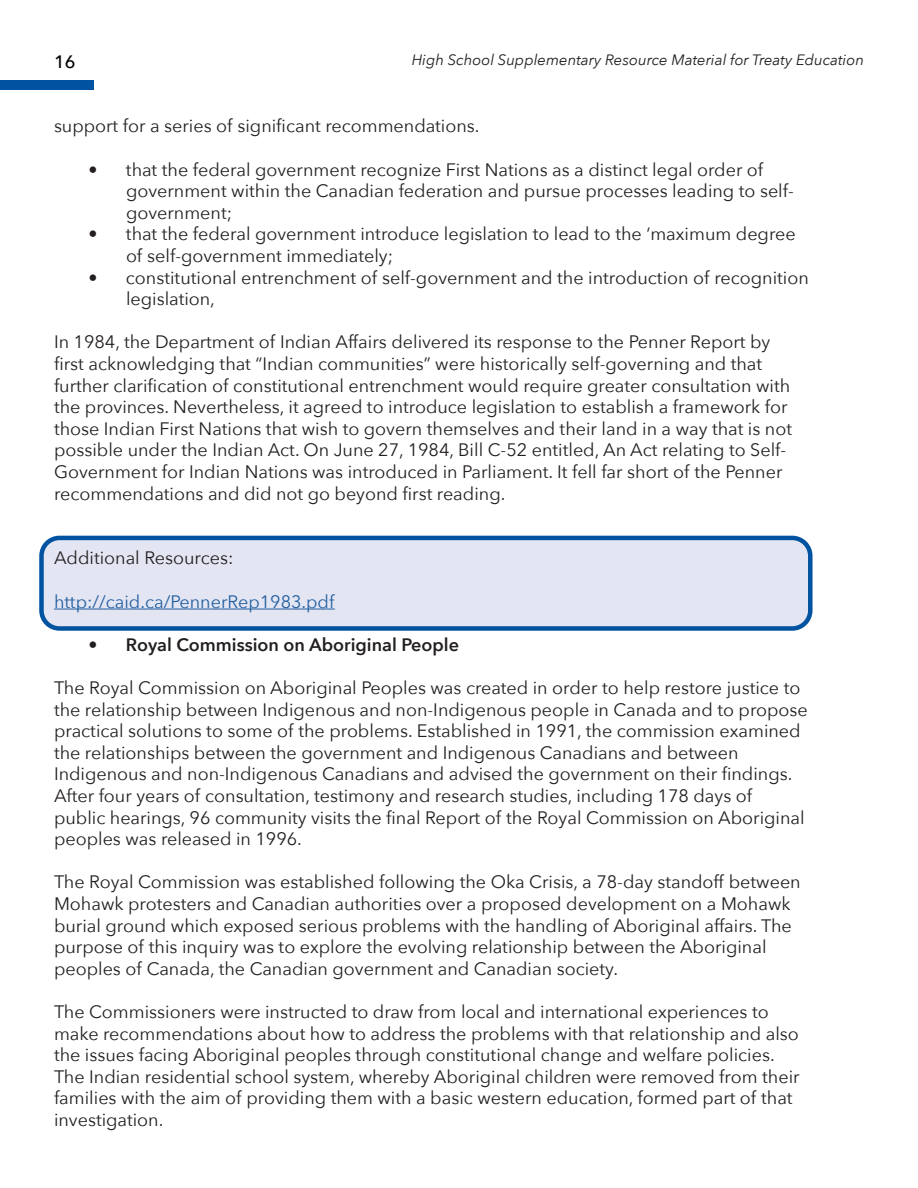
<style>
.page{position:relative;width:918px;height:1188px;background:#fff}
.page>*{position:absolute;margin:0;border:0;box-sizing:border-box;transform-origin:0 0}
.t1{font:18px/21.6px "Avenir Next";color:#231f20}
.t2{font:600 18px "Avenir Next";color:#231f20}
.t3{font:18px "Avenir Next";color:#215e9f}
.t4{font:500 18px "Avenir Next";color:#020304}
.t5{font:italic 15px "Avenir Next";color:#231f20}
</style>
<div class="page">
<div style="left:0;top:81px;width:94px;height:9px;background:#0053a0"></div>
<div style="left:41px;top:538px;width:769px;height:90px;background:#e3e5f3;border-radius:18px"></div>
<div style="left:39px;top:536px;width:774px;height:95px;border:4px solid #0053a0;border-radius:18px"></div>
<hr style="left:54px;top:609px;width:281px;height:1px;background:#215e9f">
<p class="t4" style="left:54px;top:51px;width:23px">16</p>
<p class="t5" style="left:412px;top:47px;width:454px">High School Supplementary Resource Material for Treaty Education</p>
<p class="t1" style="left:54px;top:115px;width:427px">support for a series of significant recommendations.</p>
<p class="t1" style="left:126px;top:158px;width:669px;text-indent:-38px">• that the federal government recognize First Nations as a distinct legal order of government within the Canadian federation and pursue processes leading to self&shy;government;</p>
<p class="t1" style="left:126px;top:223px;width:671px;text-indent:-38px">• that the federal government introduce legislation to lead to the ‘maximum degree of self-government immediately;</p>
<p class="t1" style="left:126px;top:266px;width:684px;text-indent:-38px">• constitutional entrenchment of self-government and the introduction of recognition legislation,</p>
<p class="t1" style="left:54px;top:331px;width:740px">In 1984, the Department of Indian Affairs delivered its response to the Penner Report by first acknowledging that “Indian communities” were historically self-governing and that further clarification of constitutional entrenchment would require greater consultation with the provinces. Nevertheless, it agreed to introduce legislation to establish a framework for those Indian First Nations that wish to govern themselves and their land in a way that is not possible under the Indian Act. On June 27, 1984, Bill C-52 entitled, An Act relating to Self-Government for Indian Nations was introduced in Parliament. It fell far short of the Penner recommendations and did not go beyond first reading.</p>
<p class="t1" style="left:54px;top:547px;width:181px">Additional Resources:</p>
<p class="t3" style="left:54px;top:586px;width:282px">http://caid.ca/PennerRep1983.pdf</p>
<p class="t2" style="left:88px;top:629px;width:372px">• Royal Commission on Aboriginal People</p>
<p class="t1" style="left:54px;top:676px;width:755px">The Royal Commission on Aboriginal Peoples was created in order to help restore justice to the relationship between Indigenous and non-Indigenous people in Canada and to propose practical solutions to some of the problems. Established in 1991, the commission examined the relationships between the government and Indigenous Canadians and between Indigenous and non-Indigenous Canadians and advised the government on their findings.<br>After four years of consultation, testimony and research studies, including 178 days of public hearings, 96 community visits the final Report of the Royal Commission on Aboriginal peoples was released in 1996.</p>
<p class="t1" style="left:54px;top:871px;width:748px">The Royal Commission was established following the Oka Crisis, a 78-day standoff between Mohawk protesters and Canadian authorities over a proposed development on a Mohawk burial ground which exposed serious problems with the handling of Aboriginal affairs. The purpose of this inquiry was to explore the evolving relationship between the Aboriginal peoples of Canada, the Canadian government and Canadian society.</p>
<p class="t1" style="left:54px;top:1000px;width:747px">The Commissioners were instructed to draw from local and international experiences to make recommendations about how to address the problems with that relationship and also the issues facing Aboriginal peoples through constitutional change and welfare policies.<br>The Indian residential school system, whereby Aboriginal children were removed from their families with the aim of providing them with a basic western education, formed part of that investigation.</p>
</div>
